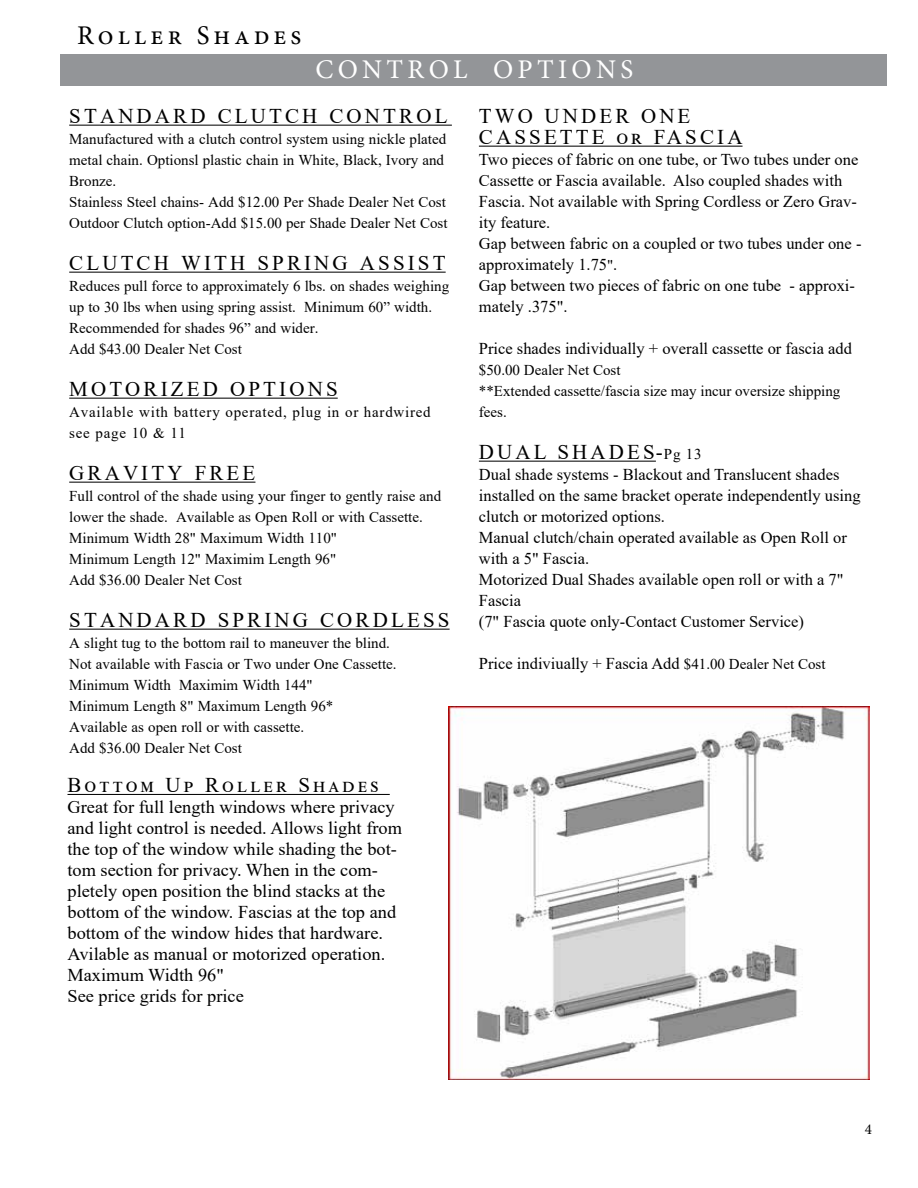
<style>
.page{position:relative;width:918px;height:1188px;background:#fff}
.page>*{position:absolute;margin:0;border:0;box-sizing:border-box;transform-origin:0 0}
.t1{font:27px "Minion Pro";letter-spacing:.16em;color:#fff}
.t2{font:27px "Minion Pro";letter-spacing:.15em;color:#000}
.t3{font:21px/21px "Times New Roman";letter-spacing:.15em;color:#000}
.t4{font:18px/21px "Times New Roman";color:#000}
.t5{font:16.5px/21px "Times New Roman";color:#000}
.t6{font:15px/21px "Times New Roman";color:#000}
.t7{font:15px/21px "Times New Roman";letter-spacing:.05em;color:#000}
.t8{font:15px "Minion Pro";color:#000}
.s1{font-size:15px}
</style>
<div class="page">
<div style="left:60px;top:54px;width:827px;height:31px;background:#939598"></div>
<hr style="left:69px;top:125px;width:383px;height:1px;background:#000">
<hr style="left:69px;top:272px;width:377px;height:1px;background:#000">
<hr style="left:69px;top:398px;width:269px;height:1px;background:#000">
<hr style="left:69px;top:482px;width:186px;height:1px;background:#000">
<hr style="left:69px;top:629px;width:381px;height:1px;background:#000">
<hr style="left:479px;top:146px;width:264px;height:1px;background:#000">
<hr style="left:479px;top:461px;width:177px;height:1px;background:#000">
<img style="left:449px;top:706px;width:421px;height:373px">
<hr style="left:68px;top:794px;width:322px;height:1px;background:#000">
<h1 class="t2" style="left:77px;top:18px;width:226px">Roller Shades</h1>
<h1 class="t1" style="left:316px;top:51px;width:319px">CONTROL OPTIONS</h1>
<h2 class="t3" style="left:69px;top:105px;width:380px">STANDARD CLUTCH CONTROL</h2>
<p class="t6" style="left:69px;top:128px;width:380px">Manufactured with a clutch control system using nickle plated metal chain. Optionsl plastic chain in White, Black, Ivory and Bronze.<br>Stainless Steel chains- Add $12.00 Per Shade Dealer Net Cost Outdoor Clutch option-Add $15.00 per Shade Dealer Net Cost</p>
<h2 class="t3" style="left:69px;top:252px;width:378px">CLUTCH WITH SPRING ASSIST</h2>
<p class="t6" style="left:69px;top:275px;width:381px">Reduces pull force to approximately 6 lbs. on shades weighing up to 30 lbs when using spring assist. Minimum 60” width.<br>Recommended for shades 96” and wider.<br>Add $43.00 Dealer Net Cost</p>
<h2 class="t3" style="left:69px;top:378px;width:270px">MOTORIZED OPTIONS</h2>
<p class="t7" style="left:69px;top:401px;width:363px">Available with battery operated, plug in or hardwired see page 10 &amp; 11</p>
<h2 class="t3" style="left:69px;top:462px;width:188px">GRAVITY FREE</h2>
<p class="t6" style="left:69px;top:485px;width:373px">Full control of the shade using your finger to gently raise and lower the shade. Available as Open Roll or with Cassette.<br>Minimum Width 28" Maximum Width 110"<br>Minimum Length 12" Maximim Length 96"<br>Add $36.00 Dealer Net Cost</p>
<h2 class="t3" style="left:69px;top:609px;width:382px">STANDARD SPRING CORDLESS</h2>
<p class="t6" style="left:69px;top:632px;width:329px">A slight tug to the bottom rail to maneuver the blind.<br>Not available with Fascia or Two under One Cassette.<br>Minimum Width Maximim Width 144"<br>Minimum Length 8" Maximum Length 96*<br>Available as open roll or with cassette.<br>Add $36.00 Dealer Net Cost</p>
<h2 class="t3" style="left:479px;top:105px;width:265px">TWO UNDER ONE<br>CASSETTE or FASCIA</h2>
<p class="t5" style="left:479px;top:148px;width:384px">Two pieces of fabric on one tube, or Two tubes under one Cassette or Fascia available. Also coupled shades with Fascia. Not available with Spring Cordless or Zero Grav&shy;ity feature.<br>Gap between fabric on a coupled or two tubes under one - approximately 1.75<span class="s1">"</span>.<br>Gap between two pieces of fabric on one tube - approxi&shy;mately .375".</p>
<p class="t5" style="left:479px;top:337px;width:375px">Price shades individually + overall cassette or fascia add</p>
<p class="t6" style="left:479px;top:359px;width:363px">$50.00 Dealer Net Cost<br>**Extended cassette/fascia size may incur oversize shipping fees.</p>
<h2 class="t3" style="left:479px;top:441px;width:224px">DUAL SHADES-<span class="s1">Pg 13</span></h2>
<p class="t5" style="left:479px;top:463px;width:383px">Dual shade systems - Blackout and Translucent shades installed on the same bracket operate independently using clutch or motorized options.<br>Manual clutch/chain operated available as Open Roll or with a 5" Fascia.<br>Motorized Dual Shades available open roll or with a 7" Fascia<br>(7" Fascia quote only-Contact Customer Service)</p>
<p class="t5" style="left:479px;top:652px;width:348px">Price indiviually + Fascia Add <span class="s1">$41.00 Dealer Net Cost</span></p>
<h2 class="t3" style="left:68px;top:774px;width:312px">Bottom Up Roller Shades</h2>
<p class="t4" style="left:68px;top:796px;width:336px">Great for full length windows where privacy and light control is needed. Allows light from the top of the window while shading the bot&shy;tom section for privacy. When in the com&shy;pletely open position the blind stacks at the bottom of the window. Fascias at the top and bottom of the window hides that hardware.<br>Avilable as manual or motorized operation.<br>Maximum Width 96"<br>See price grids for price</p>
<p class="t8" style="left:865px;top:1120px;width:9px">4</p>
</div>
